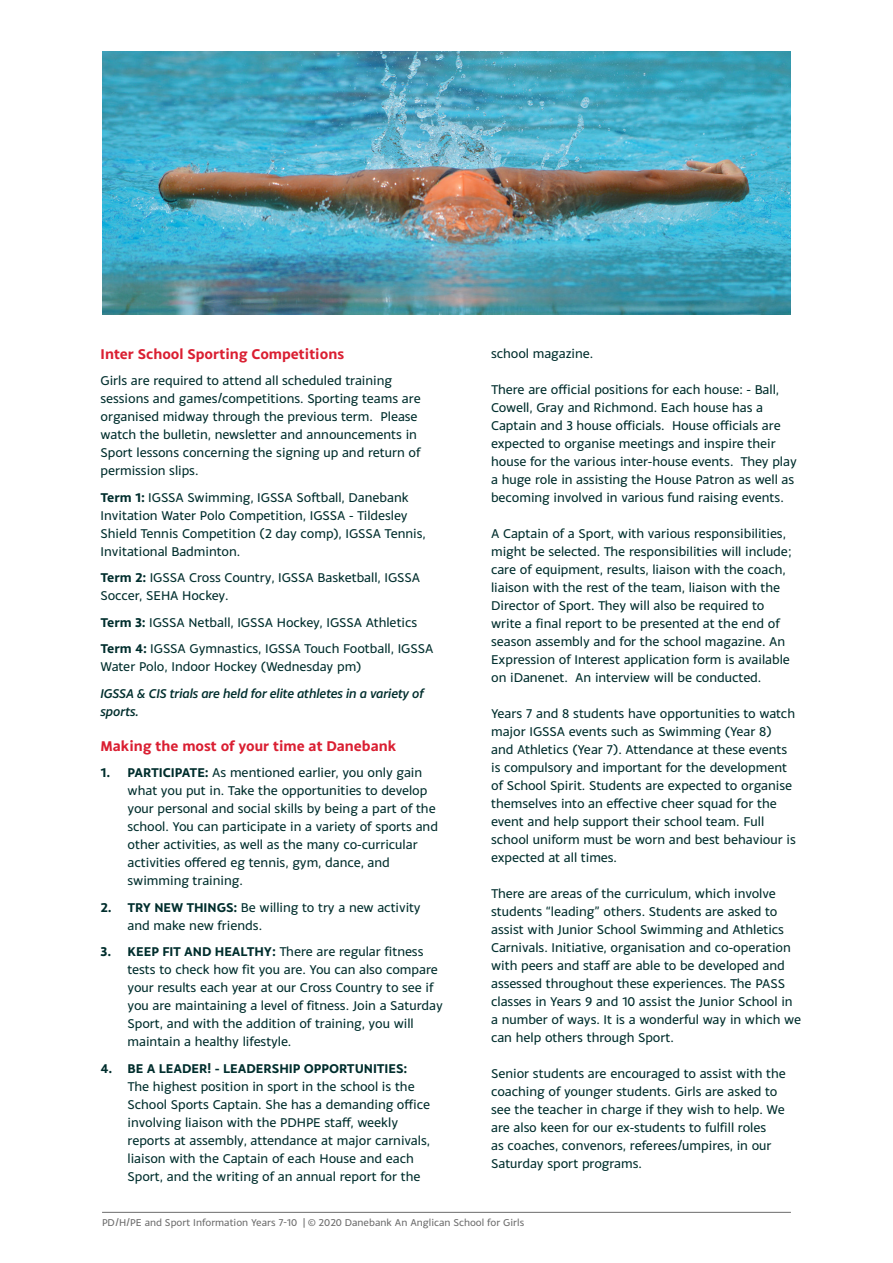
<style>
.page{position:relative;width:893px;height:1263px;background:#fff}
.page>*{position:absolute;margin:0;border:0;box-sizing:border-box;transform-origin:0 0}
.t1{font:700 15px "Monsal Gothic";color:#da1f32}
.t2{font:13.5px/18px "Monsal Gothic";letter-spacing:-.005em;color:#012e2d}
.t3{font:italic 500 13.5px/18px "Monsal Gothic";letter-spacing:-.005em;color:#012e2d}
.t4{font:700 13.5px "Monsal Gothic";letter-spacing:-.005em;color:#012e2d}
.t5{font:10.5px "Monsal Gothic";color:#6c6c6c}
.s1{font-weight:700}
</style>
<div class="page">
<img style="left:102px;top:51px;width:688px;height:264px">
<hr style="left:102px;top:1212px;width:689px;height:1px;background:#6c6c6c">
<p class="t1" style="left:101px;top:344px;width:245px">Inter School Sporting Competitions</p>
<p class="t2" style="left:101px;top:371px;width:322px">Girls are required to attend all scheduled training sessions and games/competitions. Sporting teams are organised midway through the previous term. Please watch the bulletin, newsletter and announcements in Sport lessons concerning the signing up and return of permission slips.</p>
<p class="t2" style="left:101px;top:488px;width:327px"><span class="s1">Term 1:</span> IGSSA Swimming, IGSSA Softball, Danebank Invitation Water Polo Competition, IGSSA - Tildesley Shield Tennis Competition (2 day comp), IGSSA Tennis, Invitational Badminton.</p>
<p class="t2" style="left:101px;top:568px;width:321px"><span class="s1">Term 2:</span> IGSSA Cross Country, IGSSA Basketball, IGSSA<br>Soccer, SEHA Hockey.</p>
<p class="t2" style="left:101px;top:609px;width:334px;line-height:26.5px"><span class="s1">Term 3:</span> IGSSA Netball, IGSSA Hockey, IGSSA Athletics<br><span class="s1">Term 4:</span> IGSSA Gymnastics, IGSSA Touch Football, IGSSA</p>
<p class="t2" style="left:101px;top:657px;width:262px">Water Polo, Indoor Hockey (Wednesday pm)</p>
<p class="t3" style="left:101px;top:684px;width:325px">IGSSA &amp; CIS trials are held for elite athletes in a variety of sports.</p>
<p class="t1" style="left:101px;top:736px;width:297px">Making the most of your time at Danebank</p>
<p class="t2" style="left:128px;top:764px;width:312px;text-indent:-27px"><span class="s1">1. PARTICIPATE:</span> As mentioned earlier, you only gain what you put in. Take the opportunities to develop your personal and social skills by being a part of the school. You can participate in a variety of sports and other activities, as well as the many co-curricular activities offered eg tennis, gym, dance, and swimming training.</p>
<p class="t2" style="left:128px;top:898px;width:295px;text-indent:-27px"><span class="s1">2. TRY NEW THINGS:</span> Be willing to try a new activity and make new friends.</p>
<p class="t2" style="left:128px;top:942px;width:317px;text-indent:-27px"><span class="s1">3. KEEP FIT AND HEALTHY:</span> There are regular fitness tests to check how fit you are. You can also compare your results each year at our Cross Country to see if you are maintaining a level of fitness. Join a Saturday Sport, and with the addition of training, you will maintain a healthy lifestyle.</p>
<p class="t4" style="left:101px;top:1060px;width:308px">4. BE A LEADER! - LEADERSHIP OPPORTUNITIES:</p>
<p class="t2" style="left:128px;top:1077px;width:304px">The highest position in sport in the school is the School Sports Captain. She has a demanding office involving liaison with the PDHPE staff, weekly reports at assembly, attendance at major carnivals, liaison with the Captain of each House and each Sport, and the writing of an annual report for the</p>
<p class="t2" style="left:491px;top:344px;width:104px">school magazine.</p>
<p class="t2" style="left:491px;top:380px;width:307px">There are official positions for each house: - Ball, Cowell, Gray and Richmond. Each house has a Captain and 3 house officials. House officials are expected to organise meetings and inspire their house for the various inter-house events. They play a huge role in assisting the House Patron as well as becoming involved in various fund raising events.</p>
<p class="t2" style="left:491px;top:524px;width:302px">A Captain of a Sport, with various responsibilities, might be selected. The responsibilities will include; care of equipment, results, liaison with the coach, liaison with the rest of the team, liaison with the Director of Sport. They will also be required to write a final report to be presented at the end of season assembly and for the school magazine. An Expression of Interest application form is available on iDanenet. An interview will be conducted.</p>
<p class="t2" style="left:491px;top:704px;width:306px">Years 7 and 8 students have opportunities to watch major IGSSA events such as Swimming (Year 8) and Athletics (Year 7). Attendance at these events is compulsory and important for the development of School Spirit. Students are expected to organise themselves into an effective cheer squad for the event and help support their school team. Full school uniform must be worn and best behaviour is expected at all times.</p>
<p class="t2" style="left:491px;top:884px;width:311px">There are areas of the curriculum, which involve students “leading” others. Students are asked to assist with Junior School Swimming and Athletics Carnivals. Initiative, organisation and co-operation with peers and staff are able to be developed and assessed throughout these experiences. The PASS classes in Years 9 and 10 assist the Junior School in a number of ways. It is a wonderful way in which we can help others through Sport.</p>
<p class="t2" style="left:491px;top:1064px;width:296px">Senior students are encouraged to assist with the coaching of younger students. Girls are asked to see the teacher in charge if they wish to help. We are also keen for our ex-students to fulfill roles<br>as coaches, convenors, referees/umpires, in our Saturday sport programs.</p>
<p class="t5" style="left:102px;top:1216px;width:424px">PD/H/PE and Sport Information Years 7-10 | © 2020 Danebank An Anglican School for Girls</p>
</div>
